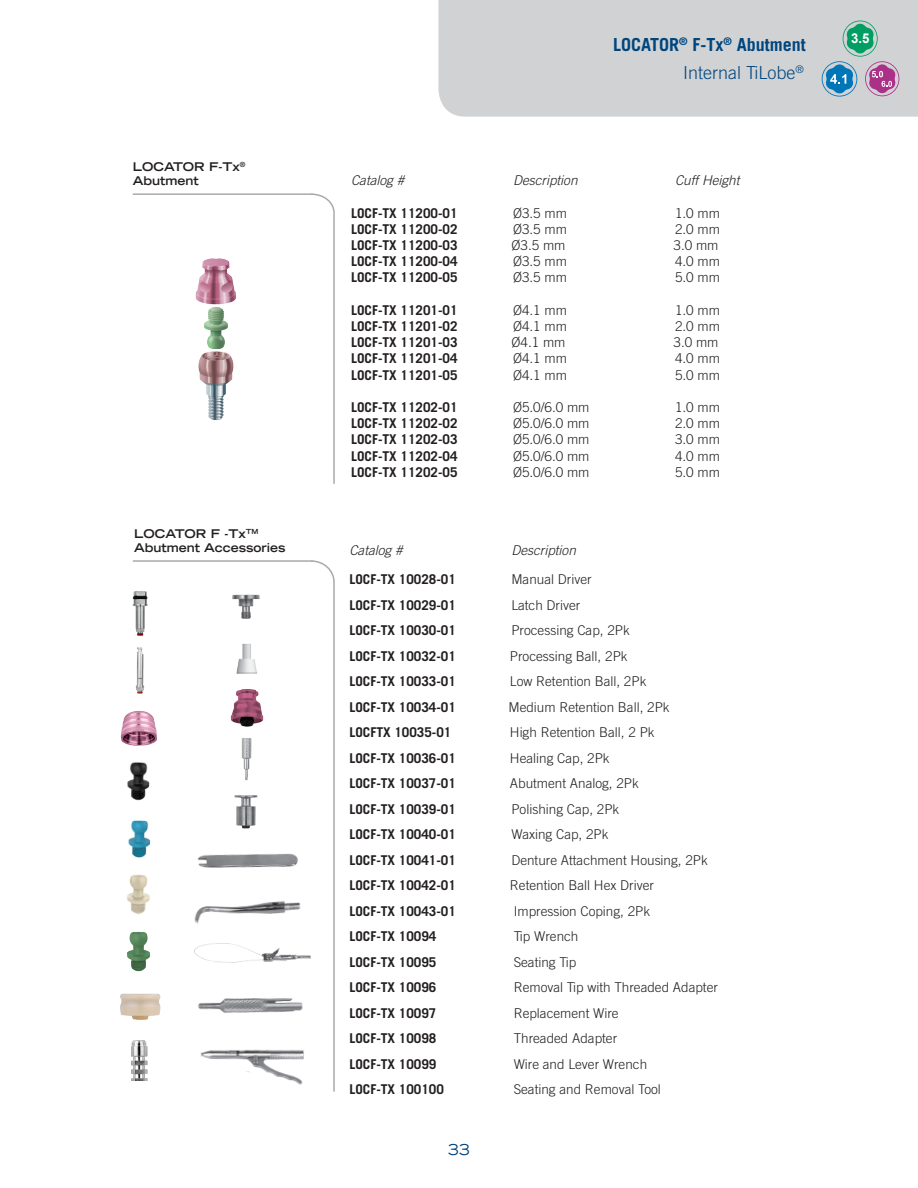
<style>
.page{position:relative;width:918px;height:1188px;background:#fff}
.page>*{position:absolute;margin:0;border:0;box-sizing:border-box;transform-origin:0 0}
.t1{font:700 18px "Trade Gothic LT Std";color:#00467e}
.t2{font:300 18px "Trade Gothic LT Std";color:#00467e}
.t3{font:expanded 15px "Trade Gothic LT Std";color:#00467e}
.t4{font:700 13.65px "Arial";color:#fff}
.t5{font:300 13.5px "Trade Gothic LT Std";color:#231f20}
.t6{font:700 13.5px "Trade Gothic LT Std";color:#231f20}
.t7{font:italic 300 13.5px "Trade Gothic LT Std";color:#231f20}
.t8{font:700 expanded 12px "Trade Gothic LT Std";color:#231f20}
</style>
<div class="page">
<div style="left:438px;top:0;width:480px;height:117px;background:#d1d2d4"></div>
<hr style="left:133px;top:560px;width:179px;height:2px;background:#a8a9ad">
<svg style="left:310px;top:560px;width:25px;height:22px"></svg>
<hr style="left:333px;top:582px;width:2px;height:510px;background:#a8a9ad">
<hr style="left:133px;top:193px;width:179px;height:2px;background:#a8a9ad">
<svg style="left:310px;top:193px;width:25px;height:19px"></svg>
<hr style="left:333px;top:212px;width:2px;height:272px;background:#a8a9ad">
<img style="left:195px;top:258px;width:41px;height:162px">
<img style="left:120px;top:993px;width:41px;height:27px">
<img style="left:131px;top:1041px;width:16px;height:40px">
<img style="left:121px;top:711px;width:36px;height:35px">
<img style="left:127px;top:762px;width:23px;height:39px">
<img style="left:128px;top:820px;width:23px;height:38px">
<img style="left:127px;top:874px;width:23px;height:40px">
<img style="left:127px;top:931px;width:23px;height:41px">
<img style="left:132px;top:591px;width:16px;height:45px">
<img style="left:135px;top:647px;width:10px;height:47px">
<img style="left:236px;top:643px;width:21px;height:31px">
<img style="left:230px;top:689px;width:34px;height:38px">
<img style="left:234px;top:795px;width:24px;height:34px">
<img style="left:232px;top:594px;width:28px;height:25px">
<img style="left:241px;top:738px;width:11px;height:43px">
<img style="left:198px;top:853px;width:100px;height:15px">
<img style="left:194px;top:901px;width:107px;height:23px">
<img style="left:198px;top:987px;width:137px;height:41px">
<img style="left:200px;top:1049px;width:104px;height:36px">
<img style="left:194px;top:943px;width:117px;height:20px">
<svg style="left:822px;top:21px;width:77px;height:76px;background:#9eb2bc"></svg>
<p class="t8" style="left:133px;top:159px;width:114px">LOCATOR F-Tx<sup>®</sup></p>
<p class="t8" style="left:133px;top:173px;width:67px">Abutment</p>
<p class="t8" style="left:134px;top:526px;width:126px">LOCATOR F -Tx<sup>TM</sup></p>
<p class="t8" style="left:134px;top:540px;width:153px">Abutment Accessories</p>
<p class="t1" style="left:613px;top:33px;width:194px">LOCATOR<sup>®</sup> F-Tx<sup>®</sup> Abutment</p>
<p class="t2" style="left:683px;top:62px;width:122px">Internal TiLobe<sup>®</sup></p>
<p class="t7" style="left:351px;top:172px;width:55px">Catalog #</p>
<p class="t7" style="left:513px;top:172px;width:66px">Description</p>
<p class="t7" style="left:675px;top:172px;width:66px">Cuff Height</p>
<p class="t6" style="left:351px;top:204px;width:108px">LOCF-TX 11200-01</p>
<p class="t5" style="left:513px;top:205px;width:56px">Ø3.5 mm</p>
<p class="t5" style="left:675px;top:205px;width:47px">1.0 mm</p>
<p class="t6" style="left:351px;top:221px;width:108px">LOCF-TX 11200-02</p>
<p class="t5" style="left:513px;top:221px;width:56px">Ø3.5 mm</p>
<p class="t5" style="left:675px;top:221px;width:47px">2.0 mm</p>
<p class="t6" style="left:351px;top:237px;width:108px">LOCF-TX 11200-03</p>
<p class="t5" style="left:512px;top:237px;width:56px">Ø3.5 mm</p>
<p class="t5" style="left:674px;top:237px;width:47px">3.0 mm</p>
<p class="t6" style="left:351px;top:253px;width:108px">LOCF-TX 11200-04</p>
<p class="t5" style="left:513px;top:253px;width:56px">Ø3.5 mm</p>
<p class="t5" style="left:675px;top:253px;width:47px">4.0 mm</p>
<p class="t6" style="left:351px;top:269px;width:108px">LOCF-TX 11200-05</p>
<p class="t5" style="left:513px;top:270px;width:56px">Ø3.5 mm</p>
<p class="t5" style="left:675px;top:270px;width:47px">5.0 mm</p>
<p class="t6" style="left:351px;top:302px;width:108px">LOCF-TX 11201-01</p>
<p class="t5" style="left:513px;top:302px;width:56px">Ø4.1 mm</p>
<p class="t5" style="left:675px;top:302px;width:47px">1.0 mm</p>
<p class="t6" style="left:351px;top:318px;width:108px">LOCF-TX 11201-02</p>
<p class="t5" style="left:513px;top:318px;width:56px">Ø4.1 mm</p>
<p class="t5" style="left:675px;top:318px;width:47px">2.0 mm</p>
<p class="t6" style="left:351px;top:334px;width:108px">LOCF-TX 11201-03</p>
<p class="t5" style="left:512px;top:334px;width:56px">Ø4.1 mm</p>
<p class="t5" style="left:674px;top:334px;width:47px">3.0 mm</p>
<p class="t6" style="left:351px;top:350px;width:108px">LOCF-TX 11201-04</p>
<p class="t5" style="left:513px;top:351px;width:56px">Ø4.1 mm</p>
<p class="t5" style="left:675px;top:351px;width:47px">4.0 mm</p>
<p class="t6" style="left:351px;top:366px;width:108px">LOCF-TX 11201-05</p>
<p class="t5" style="left:513px;top:367px;width:56px">Ø4.1 mm</p>
<p class="t5" style="left:675px;top:367px;width:47px">5.0 mm</p>
<p class="t6" style="left:351px;top:399px;width:108px">LOCF-TX 11202-01</p>
<p class="t5" style="left:513px;top:399px;width:78px">Ø5.0/6.0 mm</p>
<p class="t5" style="left:675px;top:399px;width:47px">1.0 mm</p>
<p class="t6" style="left:351px;top:415px;width:108px">LOCF-TX 11202-02</p>
<p class="t5" style="left:513px;top:415px;width:78px">Ø5.0/6.0 mm</p>
<p class="t5" style="left:675px;top:415px;width:47px">2.0 mm</p>
<p class="t6" style="left:351px;top:431px;width:108px">LOCF-TX 11202-03</p>
<p class="t5" style="left:513px;top:432px;width:78px">Ø5.0/6.0 mm</p>
<p class="t5" style="left:675px;top:432px;width:47px">3.0 mm</p>
<p class="t6" style="left:351px;top:447px;width:108px">LOCF-TX 11202-04</p>
<p class="t5" style="left:513px;top:448px;width:78px">Ø5.0/6.0 mm</p>
<p class="t5" style="left:675px;top:448px;width:47px">4.0 mm</p>
<p class="t6" style="left:351px;top:464px;width:108px">LOCF-TX 11202-05</p>
<p class="t5" style="left:513px;top:464px;width:78px">Ø5.0/6.0 mm</p>
<p class="t5" style="left:675px;top:464px;width:47px">5.0 mm</p>
<p class="t7" style="left:349px;top:542px;width:55px">Catalog #</p>
<p class="t7" style="left:511px;top:542px;width:66px">Description</p>
<p class="t6" style="left:349px;top:571px;width:108px">LOCF-TX 10028-01</p>
<p class="t5" style="left:511px;top:572px;width:82px">Manual Driver</p>
<p class="t6" style="left:349px;top:597px;width:108px">LOCF-TX 10029-01</p>
<p class="t5" style="left:511px;top:597px;width:70px">Latch Driver</p>
<p class="t6" style="left:349px;top:622px;width:108px">LOCF-TX 10030-01</p>
<p class="t5" style="left:511px;top:623px;width:120px">Processing Cap, 2Pk</p>
<p class="t6" style="left:349px;top:648px;width:108px">LOCF-TX 10032-01</p>
<p class="t5" style="left:510px;top:648px;width:119px">Processing Ball, 2Pk</p>
<p class="t6" style="left:349px;top:673px;width:108px">LOCF-TX 10033-01</p>
<p class="t5" style="left:510px;top:674px;width:138px">Low Retention Ball, 2Pk</p>
<p class="t6" style="left:349px;top:699px;width:108px">LOCF-TX 10034-01</p>
<p class="t5" style="left:508px;top:699px;width:163px">Medium Retention Ball, 2Pk</p>
<p class="t6" style="left:349px;top:724px;width:104px">LOCFTX 10035-01</p>
<p class="t5" style="left:510px;top:725px;width:146px">High Retention Ball, 2 Pk</p>
<p class="t6" style="left:349px;top:750px;width:108px">LOCF-TX 10036-01</p>
<p class="t5" style="left:510px;top:750px;width:101px">Healing Cap, 2Pk</p>
<p class="t6" style="left:349px;top:775px;width:108px">LOCF-TX 10037-01</p>
<p class="t5" style="left:510px;top:776px;width:131px">Abutment Analog, 2Pk</p>
<p class="t6" style="left:349px;top:801px;width:108px">LOCF-TX 10039-01</p>
<p class="t5" style="left:511px;top:801px;width:110px">Polishing Cap, 2Pk</p>
<p class="t6" style="left:349px;top:826px;width:108px">LOCF-TX 10040-01</p>
<p class="t5" style="left:511px;top:827px;width:99px">Waxing Cap, 2Pk</p>
<p class="t6" style="left:349px;top:852px;width:108px">LOCF-TX 10041-01</p>
<p class="t5" style="left:511px;top:852px;width:198px">Denture Attachment Housing, 2Pk</p>
<p class="t6" style="left:349px;top:877px;width:108px">LOCF-TX 10042-01</p>
<p class="t5" style="left:510px;top:878px;width:146px">Retention Ball Hex Driver</p>
<p class="t6" style="left:349px;top:903px;width:108px">LOCF-TX 10043-01</p>
<p class="t5" style="left:514px;top:903px;width:138px">Impression Coping, 2Pk</p>
<p class="t6" style="left:349px;top:928px;width:89px">LOCF-TX 10094</p>
<p class="t5" style="left:514px;top:929px;width:66px">Tip Wrench</p>
<p class="t6" style="left:349px;top:954px;width:89px">LOCF-TX 10095</p>
<p class="t5" style="left:514px;top:954px;width:64px">Seating Tip</p>
<p class="t6" style="left:349px;top:979px;width:89px">LOCF-TX 10096</p>
<p class="t5" style="left:514px;top:980px;width:206px">Removal Tip with Threaded Adapter</p>
<p class="t6" style="left:349px;top:1005px;width:89px">LOCF-TX 10097</p>
<p class="t5" style="left:514px;top:1005px;width:107px">Replacement Wire</p>
<p class="t6" style="left:349px;top:1030px;width:89px">LOCF-TX 10098</p>
<p class="t5" style="left:514px;top:1031px;width:105px">Threaded Adapter</p>
<p class="t6" style="left:349px;top:1056px;width:89px">LOCF-TX 10099</p>
<p class="t5" style="left:514px;top:1056px;width:135px">Wire and Lever Wrench</p>
<p class="t6" style="left:349px;top:1081px;width:96px">LOCF-TX 100100</p>
<p class="t5" style="left:514px;top:1082px;width:149px">Seating and Removal Tool</p>
<p class="t3" style="left:448px;top:1139px;width:23px">33</p>
<p class="t4" style="left:851px;top:30px;width:20px">3.5</p>
</div>
